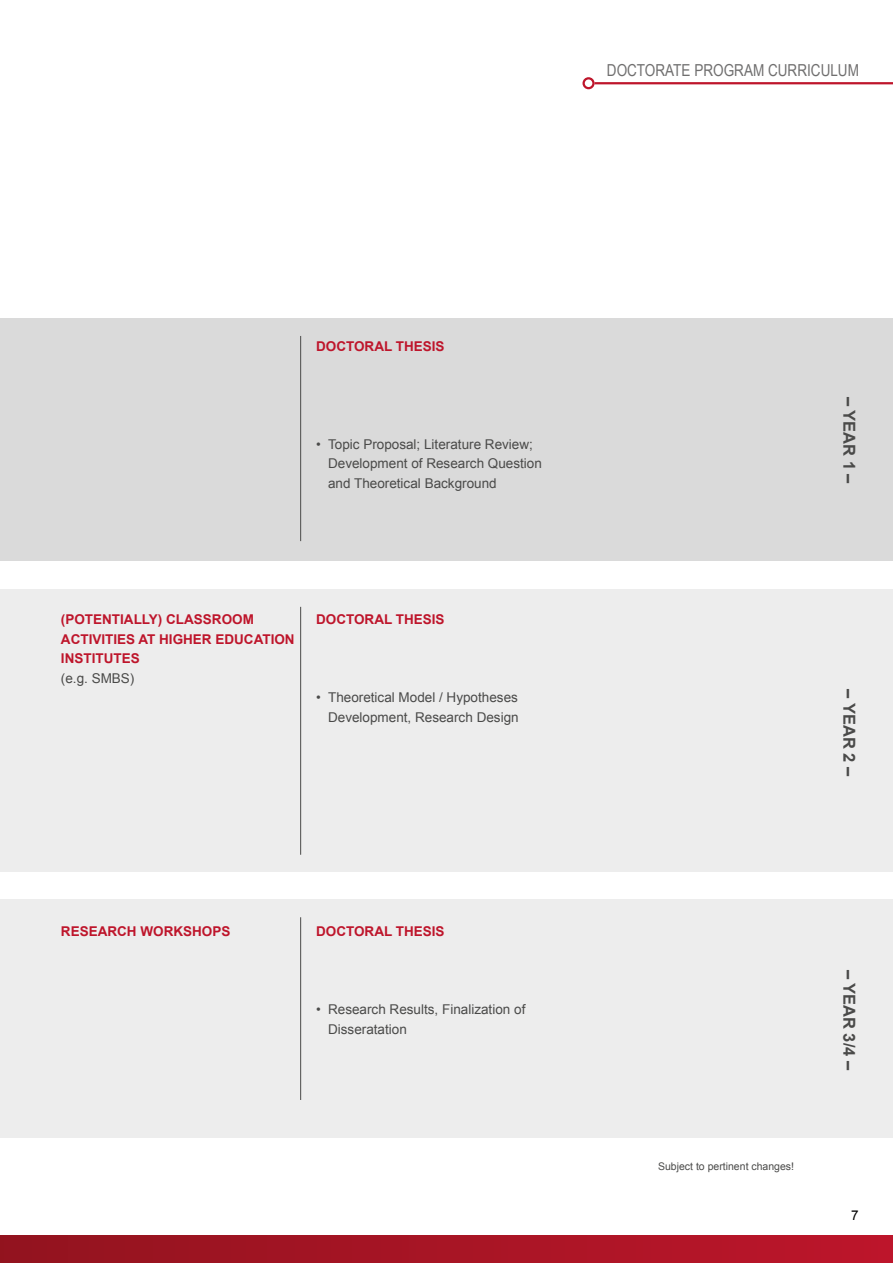
<style>
.page{position:relative;width:893px;height:1263px;background:#fff}
.page>*{position:absolute;margin:0;border:0;box-sizing:border-box;transform-origin:0 0}
.t1{font:16.5px "Arial Narrow";color:#706f6f}
.t2{font:700 16.5px "Arial";color:#4a4a49}
.t3{font:13.5px/19.5px "Arial";color:#4a4a49}
.t4{font:700 13.5px/19.5px "Arial";color:#be152b}
.t5{font:13.5px "Arial";color:#000}
.t6{font:10.5px "Arial";color:#4a4a49}
</style>
<div class="page">
<div style="left:0;top:318px;width:893px;height:243px;background:#dadada"></div>
<div style="left:0;top:589px;width:893px;height:283px;background:#ededed"></div>
<div style="left:0;top:899px;width:893px;height:239px;background:#ededed"></div>
<div style="left:0;top:1235px;width:893px;height:28px;background:linear-gradient(to right,#92141f,#bd152b)"></div>
<div style="left:582px;top:77px;width:13px;height:12px;border:2px solid #be152b;border-radius:50%"></div>
<hr style="left:595px;top:82px;width:298px;height:2px;background:#be152b">
<hr style="left:300px;top:336px;width:1px;height:205px;background:#4a4a49">
<hr style="left:300px;top:607px;width:1px;height:248px;background:#4a4a49">
<hr style="left:300px;top:917px;width:1px;height:183px;background:#4a4a49">
<p class="t1" style="left:607px;top:64px;width:254px">DOCTORATE PROGRAM CURRICULUM</p>
<p class="t4" style="left:316px;top:338px;width:130px">DOCTORAL THESIS</p>
<p class="t3" style="left:328px;top:435px;width:215px;text-indent:-12px">• Topic Proposal; Literature Review;<br>Development of Research Question and Theoretical Background</p>
<p class="t4" style="left:61px;top:611px;width:235px">(POTENTIALLY) CLASSROOM<br>ACTIVITIES AT HIGHER EDUCATION<br>INSTITUTES</p>
<p class="t3" style="left:61px;top:669px;width:75px">(e.g. SMBS)</p>
<p class="t4" style="left:316px;top:611px;width:130px">DOCTORAL THESIS</p>
<p class="t3" style="left:316px;top:688px;width:204px;text-align:right">• Theoretical Model / Hypotheses<br>Development, Research Design</p>
<p class="t4" style="left:61px;top:923px;width:171px">RESEARCH WORKSHOPS</p>
<p class="t4" style="left:316px;top:923px;width:130px">DOCTORAL THESIS</p>
<p class="t3" style="left:328px;top:1001px;width:199px;text-indent:-12px">• Research Results, Finalization of<br>Disseratation</p>
<p class="t2" style="left:855px;top:397px;width:88px;rotate:90deg">– YEAR 1 –</p>
<p class="t2" style="left:855px;top:689px;width:88px;rotate:90deg">– YEAR 2 –</p>
<p class="t6" style="left:658px;top:1162px;width:137px">Subject to pertinent changes!</p>
<p class="t2" style="left:855px;top:969px;width:102px;rotate:90deg">– YEAR 3/4 –</p>
<p class="t5" style="left:851px;top:1210px;width:9px">7</p>
</div>
